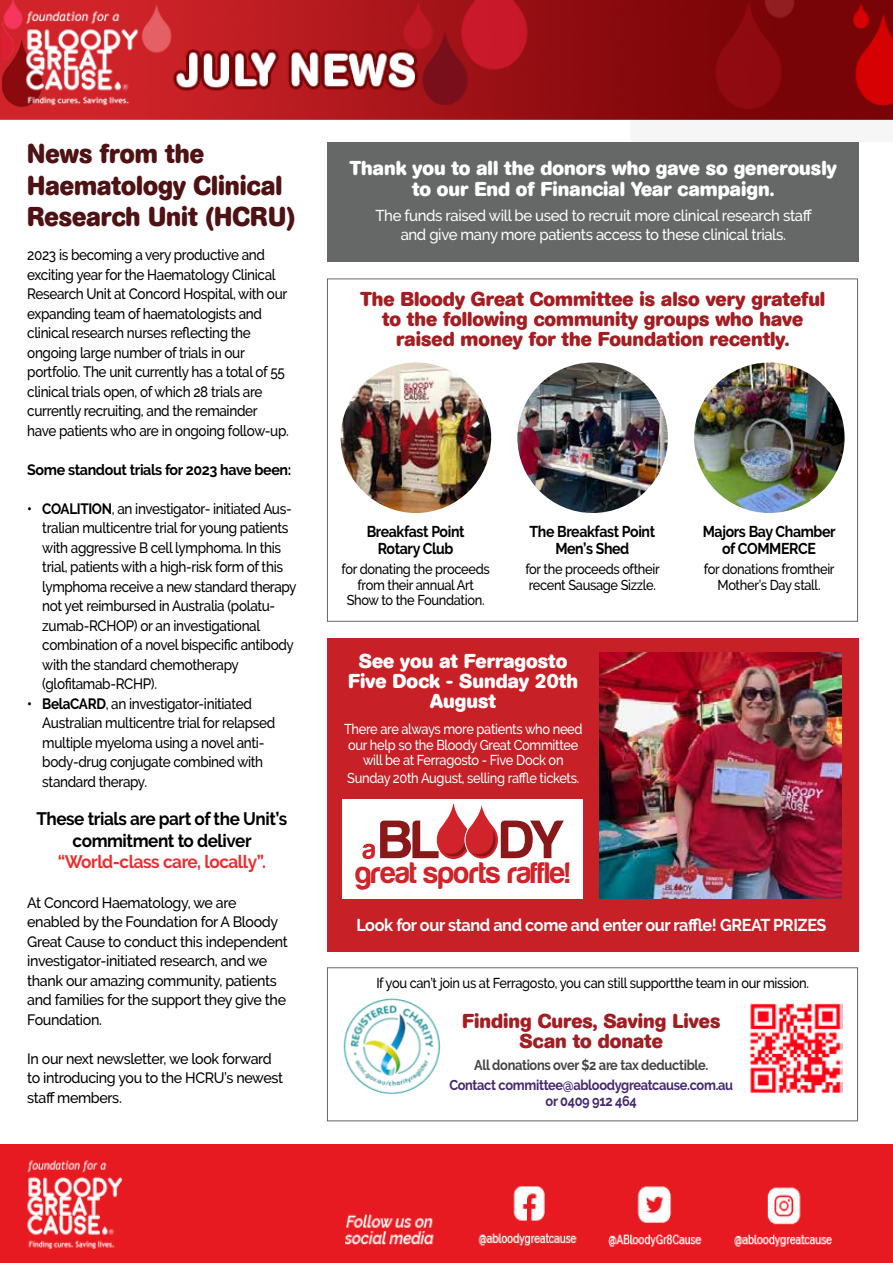
<style>
.page{position:relative;width:893px;height:1263px;background:#fff}
.page>*{position:absolute;margin:0;border:0;box-sizing:border-box;transform-origin:0 0}
.t1{font:700 30.75px "Harabara";color:#d1232a}
.t2{font:700 27px/31.5px "AG Book Rounded";color:#4e1214;scale:.95 1}
.t3{font:700 19.95px/20.2px "AG Book Rounded";color:#a31e22;text-align:center}
.t4{font:700 19.95px/20.2px "AG Book Rounded";color:#fff;text-align:center}
.t5{font:700 18px/21.6px "Raleway";letter-spacing:-.025em;color:#000;text-align:center;scale:.95 1}
.t6{font:700 18px "Raleway";letter-spacing:-.025em;color:#ee2d2f;scale:.95 1}
.t7{font:700 17.1px "Raleway";letter-spacing:-.025em;color:#fff;scale:.95 1}
.t8{font:500 15.6px/18.8px "Raleway";letter-spacing:-.025em;color:#fff;text-align:center;scale:.95 1}
.t9{font:700 15.6px/17.1px "Raleway";letter-spacing:-.025em;color:#000;text-align:center;scale:.9 1}
.t10{font:500 15px/19.5px "Raleway";letter-spacing:-.025em;color:#000;scale:.9 1}
.t11{font:500 15px/19.5px "Raleway";letter-spacing:-.025em;color:#000;scale:.95 1}
.t12{font:700 15px "Raleway";letter-spacing:-.025em;color:#000;scale:.95 1}
.t13{font:500 14.25px/15.6px "Raleway";letter-spacing:-.025em;color:#000;text-align:center;scale:.9 1}
.t14{font:500 14.25px/15.6px "Raleway";letter-spacing:-.025em;color:#fff;text-align:center;scale:.9 1}
.t15{font:700 14.25px/15.8px "Raleway";letter-spacing:-.025em;color:#46296e;text-align:center;scale:.9 1}
.t16{font:700 14.25px "Raleway";letter-spacing:-.025em;color:#444;scale:.9 1}
.s1{font-weight:700}
</style>
<div class="page">
<img style="left:0;top:0;width:893px;height:120px">
<div style="left:327px;top:142px;width:532px;height:120px;background:#666767"></div>
<div style="left:327px;top:638px;width:532px;height:313px;background:#c72127"></div>
<div style="left:342px;top:799px;width:241px;height:100px;background:#fff"></div>
<svg style="left:362px;top:804px;width:202px;height:56px"></svg>
<img style="left:0;top:1145px;width:893px;height:118px">
<img style="left:750px;top:1003px;width:92px;height:90px">
<img style="left:343px;top:998px;width:98px;height:97px">
<div style="left:327px;top:967px;width:531px;height:154px;border:1px solid #666"></div>
<img style="left:341px;top:362px;width:150px;height:151px;border-radius:75px">
<img style="left:600px;top:652px;width:242px;height:247px">
<img style="left:517px;top:362px;width:151px;height:151px;border-radius:75px">
<img style="left:694px;top:362px;width:151px;height:151px;border-radius:75px">
<h2 class="t2" style="left:27px;top:139px;width:284px">News from the<br>Haematology Clinical<br>Research Unit (HCRU)</h2>
<p class="t10" style="left:27px;top:245px;width:292px">2023 is becoming a very productive and exciting year for the Haematology Clinical Research Unit at Concord Hospital, with our expanding team of haematologists and clinical research nurses reflecting the ongoing large number of trials in our portfolio. The unit currently has a total of 55 clinical trials open, of which 28 trials are currently recruiting, and the remainder have patients who are in ongoing follow-up.</p>
<p class="t12" style="left:27px;top:461px;width:279px">Some standout trials for 2023 have been:</p>
<p class="t10" style="left:42px;top:499px;width:284px;text-indent:-15px"><span class="s1">• COALITION</span>, an investigator- initiated Aus&shy;tralian multicentre trial for young patients with aggressive B cell lymphoma. In this trial, patients with a high-risk form of this lymphoma receive a new standard therapy not yet reimbursed in Australia (polatu&shy;zumab-RCHOP) or an investigational combination of a novel bispecific antibody with the standard chemotherapy (glofitamab-RCHP).</p>
<p class="t10" style="left:42px;top:694px;width:260px;text-indent:-15px"><span class="s1">• BelaCARD</span>, an investigator-initiated Australian multicentre trial for relapsed multiple myeloma using a novel anti&shy;body-drug conjugate combined with standard therapy.</p>
<p class="t5" style="left:36px;top:808px;width:266px">These trials are part of the Unit’s commitment to deliver</p>
<p class="t6" style="left:58px;top:852px;width:221px">“World-class care, locally”.</p>
<p class="t11" style="left:27px;top:892px;width:276px">At Concord Haematology, we are enabled by the Foundation for A Bloody Great Cause to conduct this independent investigator-initiated research, and we thank our amazing community, patients and families for the support they give the Foundation.</p>
<p class="t11" style="left:27px;top:1048px;width:271px">In our next newsletter, we look forward to introducing you to the HCRU’s newest staff members.</p>
<h3 class="t4" style="left:350px;top:159px;width:489px">Thank you to all the donors who gave so generously to our End of Financial Year campaign.</h3>
<p class="t8" style="left:375px;top:206px;width:461px">The funds raised will be used to recruit more clinical research staff and give many more patients access to these clinical trials.</p>
<h3 class="t3" style="left:360px;top:289px;width:467px">The Bloody Great Committee is also very grateful to the following community groups who have raised money for the Foundation recently.</h3>
<p class="t9" style="left:367px;top:523px;width:110px">Breakfast Point<br>Rotary Club</p>
<p class="t13" style="left:342px;top:561px;width:166px">for donating the proceeds from their annual Art<br>Show to the Foundation.</p>
<p class="t9" style="left:530px;top:523px;width:141px">The Breakfast Point<br>Men’s Shed</p>
<p class="t13" style="left:525px;top:561px;width:151px;text-align:left">for the proceeds oftheir recent Sausage Sizzle.</p>
<h3 class="t4" style="left:348px;top:651px;width:232px">See you at Ferragosto<br>Five Dock - Sunday 20th<br>August</h3>
<p class="t14" style="left:344px;top:721px;width:267px">There are always more patients who need our help so the Bloody Great Committee will be at Ferragosto - Five Dock on</p>
<p class="t14" style="left:347px;top:770px;width:259px">Sunday 20th August, selling raffle tickets.</p>
<h1 class="t1" style="left:356px;top:857px;width:215px">great sports raffle!</h1>
<p class="t9" style="left:703px;top:523px;width:149px">Majors Bay Chamber of COMMERCE</p>
<p class="t13" style="left:704px;top:561px;width:147px">for donations fromtheir<br>Mother’s Day stall.</p>
<p class="t7" style="left:357px;top:915px;width:496px">Look for our stand and come and enter our raffle! GREAT PRIZES</p>
<p class="t13" style="left:376px;top:975px;width:482px">If you can’t join us at Ferragosto, you can still supportthe team in our mission.</p>
<h3 class="t3" style="left:462px;top:1011px;width:260px">Finding Cures, Saving Lives<br>Scan to donate</h3>
<p class="t16" style="left:474px;top:1057px;width:262px">All donations over $2 are tax deductible.</p>
<p class="t15" style="left:449px;top:1077px;width:317px">Contact committee@abloodygreatcause.com.au or 0409 912 464</p>
</div>
